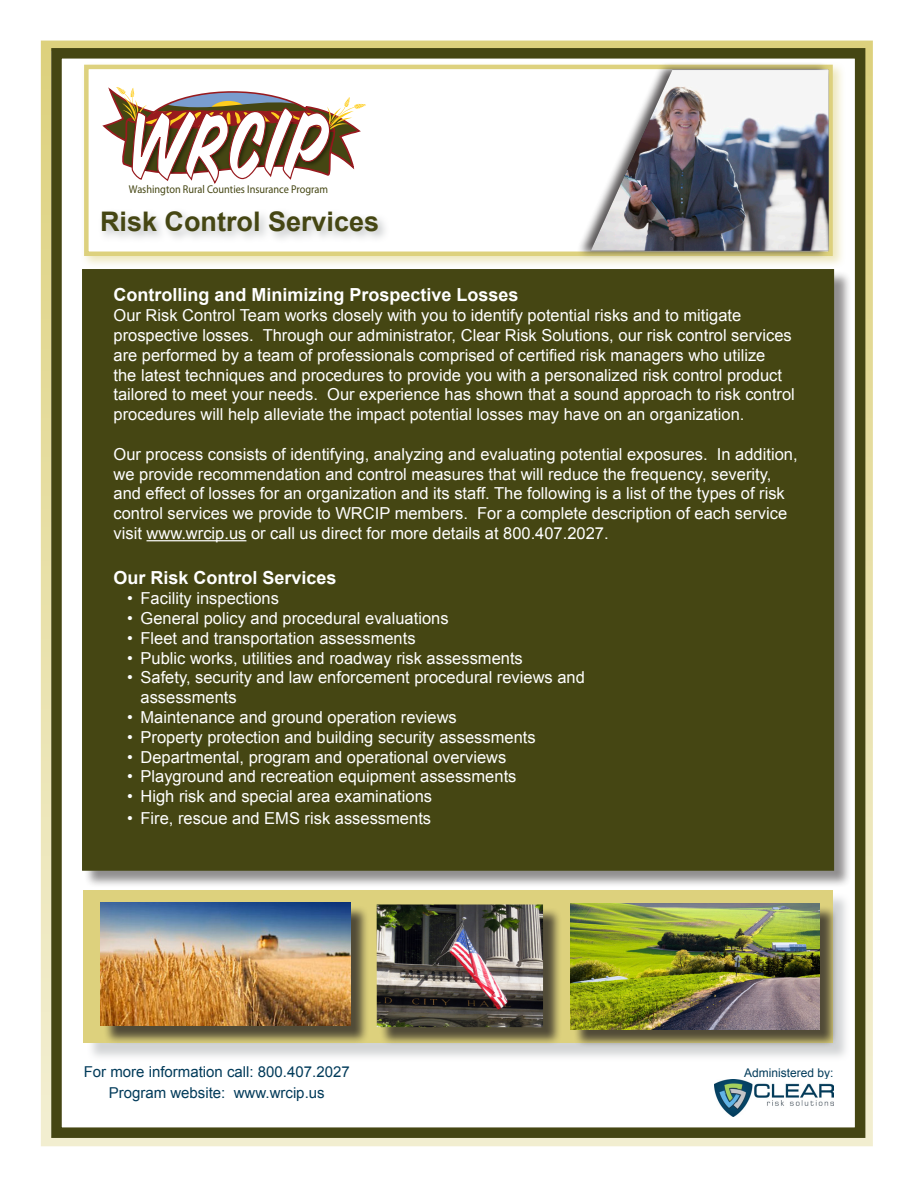
<style>
.page{position:relative;width:918px;height:1188px;background:#fff}
.page>*{position:absolute;margin:0;border:0;box-sizing:border-box;transform-origin:0 0}
.t1{font:700 27px "Arial";color:#454613}
.t2{font:700 18px "Arial";color:#fff}
.t3{font:16.5px/19.8px "Arial";color:#fff}
.t4{font:15px "Arial";color:#023b5a}
.t5{font:12px "Arial";color:#023b5a}
.t6{font:600 11.4px "Baskerville";color:#454613;scale:.91 1}
</style>
<div class="page">
<div style="left:41px;top:41px;width:832px;height:1105px;border:10px solid #ddd17d"></div>
<div style="left:51px;top:48px;width:814px;height:1090px;background:#fff;border:10px solid #454613"></div>
<img style="left:715px;top:1080px;width:119px;height:37px">
<div style="left:84px;top:270px;width:768px;height:619px;background:#231f20;opacity:.5"></div>
<div style="left:82px;top:269px;width:752px;height:602px;background:#454613"></div>
<div style="left:86px;top:892px;width:766px;height:170px;background:#a5a9ac;opacity:.5"></div>
<div style="left:84px;top:890px;width:749px;height:153px;background:#ddd17d"></div>
<div style="left:81px;top:61px;width:765px;height:208px;background:#ddd17d;opacity:.5"></div>
<div style="left:84px;top:65px;width:749px;height:191px;background:#fff;border:4px solid #ddd17d"></div>
<div style="left:573px;top:906px;width:265px;height:142px;background:#231f20;opacity:.75"></div>
<img style="left:571px;top:903px;width:248px;height:127px">
<div style="left:379px;top:907px;width:183px;height:139px;background:#231f20;opacity:.75"></div>
<img style="left:377px;top:904px;width:166px;height:123px">
<div style="left:103px;top:905px;width:266px;height:139px;background:#231f20;opacity:.75"></div>
<img style="left:101px;top:903px;width:249px;height:123px">
<hr style="left:147px;top:540px;width:99px;height:1px;background:#fff">
<div style="left:577px;top:62px;width:253px;height:197px;background:#231f20;opacity:.75"></div>
<img style="left:591px;top:70px;width:238px;height:181px">
<div style="left:98px;top:208px;width:293px;height:36px;background:#a5a9ac;opacity:.75"></div>
<svg style="left:102px;top:87px;width:264px;height:97px"></svg>
<p class="t6" style="left:129px;top:182px;width:220px">Washington Rural Counties Insurance Program</p>
<p class="t1" style="left:100px;top:204px;width:281px">Risk Control Services</p>
<p class="t2" style="left:114px;top:283px;width:407px">Controlling and Minimizing Prospective Losses</p>
<p class="t3" style="left:114px;top:306px;width:683px">Our Risk Control Team works closely with you to identify potential risks and to mitigate prospective losses. Through our administrator, Clear Risk Solutions, our risk control services are performed by a team of professionals comprised of certified risk managers who utilize<br>the latest techniques and procedures to provide you with a personalized risk control product tailored to meet your needs. Our experience has shown that a sound approach to risk control procedures will help alleviate the impact potential losses may have on an organization.</p>
<p class="t3" style="left:114px;top:444px;width:686px">Our process consists of identifying, analyzing and evaluating potential exposures. In addition, we provide recommendation and control measures that will reduce the frequency, severity, and effect of losses for an organization and its staff. The following is a list of the types of risk control services we provide to WRCIP members. For a complete description of each service visit www.wrcip.us or call us direct for more details at 800.407.2027.</p>
<p class="t2" style="left:114px;top:566px;width:225px">Our Risk Control Services</p>
<p class="t3" style="left:127px;top:589px;width:153px">• Facility inspections</p>
<p class="t3" style="left:127px;top:608px;width:323px">• General policy and procedural evaluations</p>
<p class="t3" style="left:127px;top:628px;width:290px">• Fleet and transportation assessments</p>
<p class="t3" style="left:127px;top:648px;width:397px">• Public works, utilities and roadway risk assessments</p>
<p class="t3" style="left:141px;top:668px;width:446px;text-indent:-14px">• Safety, security and law enforcement procedural reviews and assessments</p>
<p class="t3" style="left:127px;top:707px;width:331px">• Maintenance and ground operation reviews</p>
<p class="t3" style="left:127px;top:727px;width:410px">• Property protection and building security assessments</p>
<p class="t3" style="left:127px;top:747px;width:381px">• Departmental, program and operational overviews</p>
<p class="t3" style="left:127px;top:767px;width:391px">• Playground and recreation equipment assessments</p>
<p class="t3" style="left:127px;top:787px;width:307px">• High risk and special area examinations</p>
<p class="t3" style="left:127px;top:808px;width:306px">• Fire, rescue and EMS risk assessments</p>
<p class="t4" style="left:84px;top:1062px;width:267px">For more information call: 800.407.2027</p>
<p class="t5" style="left:744px;top:1065px;width:91px">Administered by:</p>
<p class="t4" style="left:109px;top:1083px;width:217px">Program website: www.wrcip.us</p>
</div>
